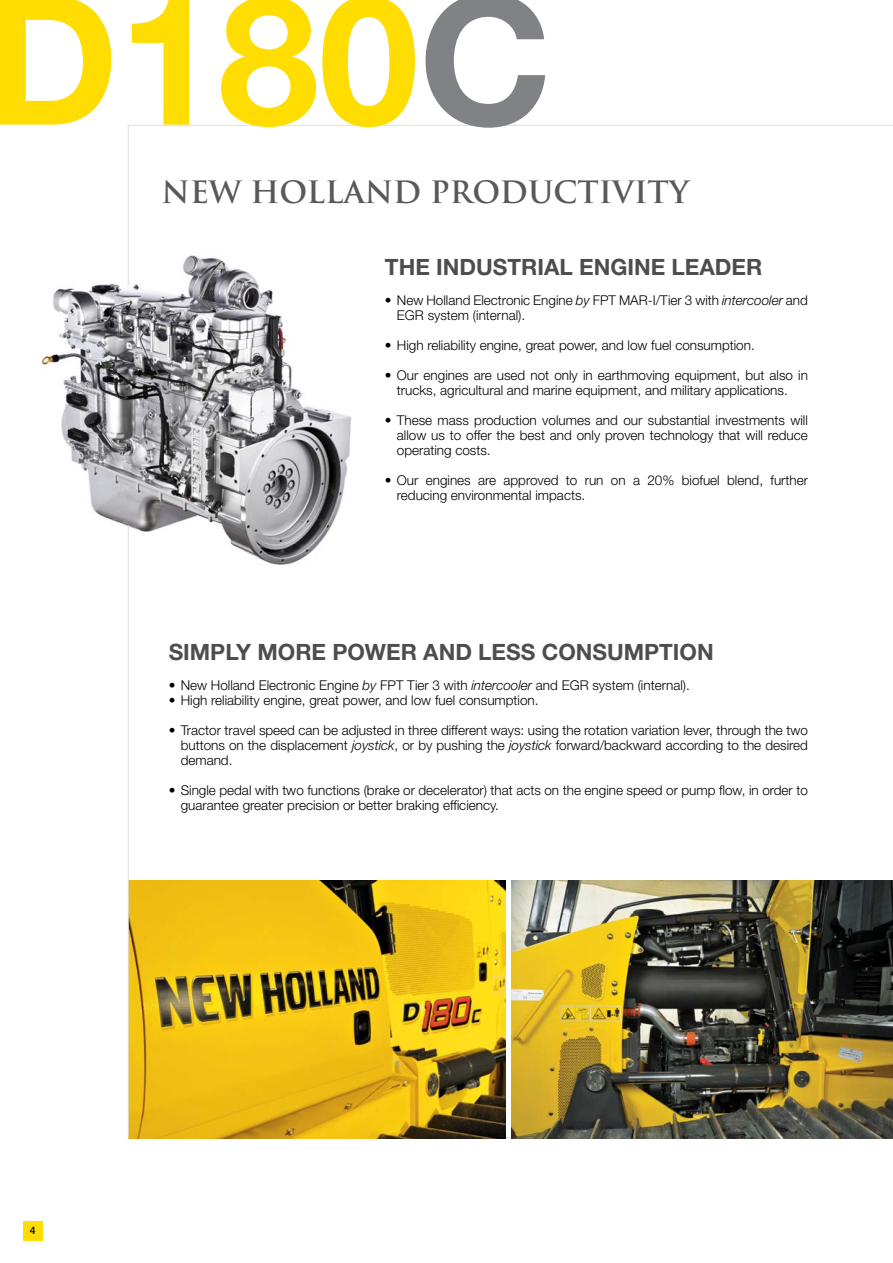
<style>
.page{position:relative;width:893px;height:1263px;background:#fff}
.page>*{position:absolute;margin:0;border:0;box-sizing:border-box;transform-origin:0 0}
.t1{font:700 180px "Helvetica Neue LT Std";color:#fd0}
.t2{font:700 30px "Trajan Pro";color:#58595b}
.t3{font:700 22.5px "Helvetica Neue LT Std";color:#4d4d4f}
.t4{font:300 13.5px/15px "Helvetica Neue LT Std";color:#000}
.t5{font:500 10.5px "Helvetica Neue LT Std";color:#000}
.s1{color:#808285}
.s2{font-style:italic}
</style>
<div class="page">
<img style="left:129px;top:880px;width:377px;height:258px">
<img style="left:512px;top:880px;width:381px;height:258px">
<div style="left:23px;top:1221px;width:20px;height:19px;background:#fd0"></div>
<img style="left:38px;top:255px;width:313px;height:310px">
<hr style="left:128px;top:525px;width:1px;height:613px;background:#dcddde">
<hr style="left:128px;top:125px;width:1px;height:160px;background:#dcddde">
<h1 class="t1" style="left:-15px;top:-51px;width:568px">D180<span class="s1">C</span></h1>
<h2 class="t2" style="left:162px;top:174px;width:529px">NEW HOLLAND PRODUCTIVITY</h2>
<h3 class="t3" style="left:385px;top:253px;width:379px">THE INDUSTRIAL ENGINE LEADER</h3>
<p class="t4" style="left:397px;top:293px;width:412px;text-indent:-12px">• New Holland Electronic Engine <span class="s2">by</span> FPT MAR-I/Tier 3 with <span class="s2">intercooler</span> and<br>EGR system (internal).</p>
<p class="t4" style="left:385px;top:338px;width:371px">• High reliability engine, great power, and low fuel consumption.</p>
<p class="t4" style="left:397px;top:368px;width:412px;text-indent:-12px">• Our engines are used not only in earthmoving equipment, but also in trucks, agricultural and marine equipment, and military applications.</p>
<p class="t4" style="left:397px;top:413px;width:413px;text-align:justify;text-indent:-12px">• These mass production volumes and our substantial investments will allow us to offer the best and only proven technology that will reduce operating costs.</p>
<p class="t4" style="left:397px;top:473px;width:413px;text-indent:-12px">• Our engines are approved to run on a 20% biofuel blend, further reducing environmental impacts.</p>
<h3 class="t3" style="left:169px;top:638px;width:547px">SIMPLY MORE POWER AND LESS CONSUMPTION</h3>
<p class="t4" style="left:169px;top:678px;width:523px">• New Holland Electronic Engine <span class="s2">by</span> FPT Tier 3 with <span class="s2">intercooler</span> and EGR system (internal).</p>
<p class="t4" style="left:169px;top:693px;width:371px">• High reliability engine, great power, and low fuel consumption.</p>
<p class="t4" style="left:181px;top:723px;width:629px;text-align:justify;text-indent:-12px">• Tractor travel speed can be adjusted in three different ways: using the rotation variation lever, through the two buttons on the displacement <span class="s2">joystick</span>, or by pushing the <span class="s2">joystick</span> forward/backward according to the desired demand.</p>
<p class="t4" style="left:181px;top:783px;width:629px;text-indent:-12px">• Single pedal with two functions (brake or decelerator) that acts on the engine speed or pump flow, in order to guarantee greater precision or better braking efficiency.</p>
<p class="t5" style="left:30px;top:1224px;width:7px">4</p>
</div>
